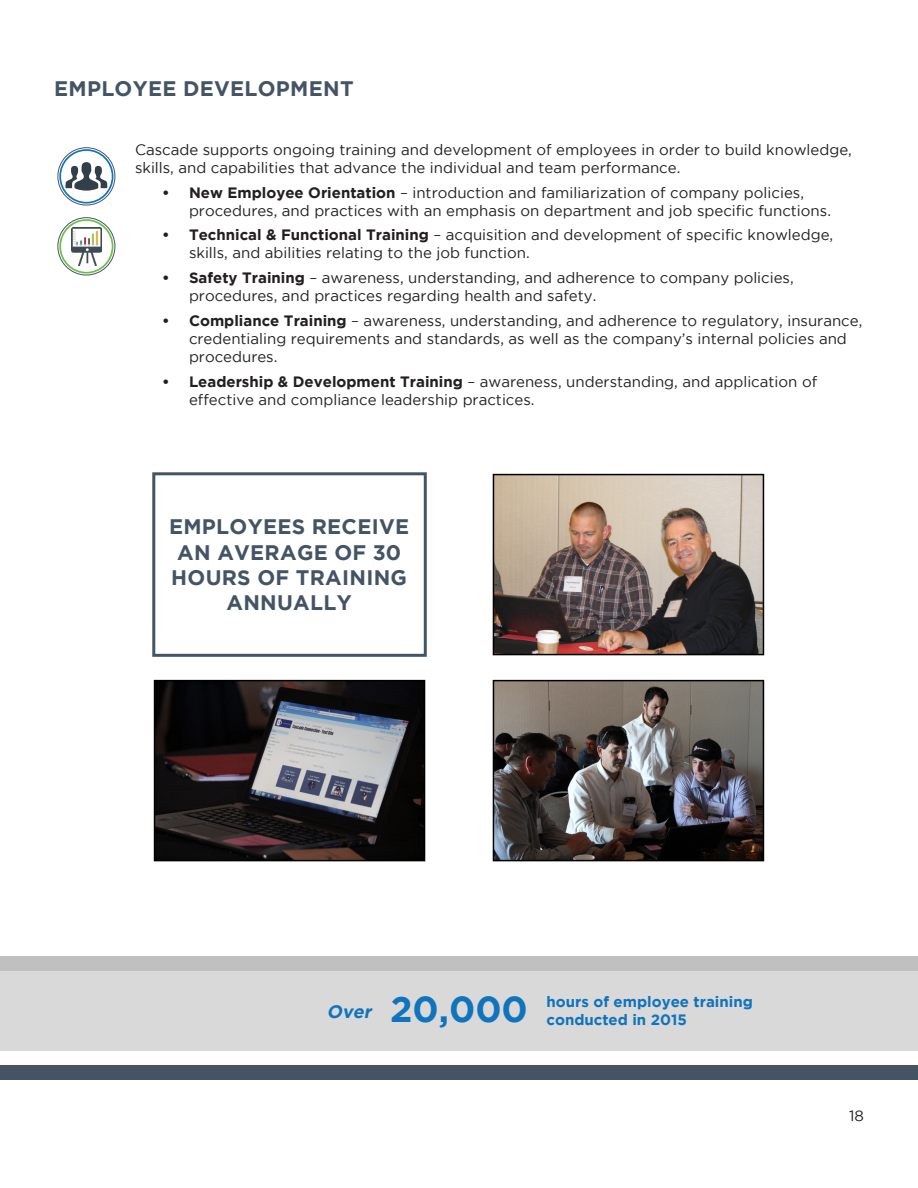
<style>
.page{position:relative;width:918px;height:1188px;background:#fff}
.page>*{position:absolute;margin:0;border:0;box-sizing:border-box;transform-origin:0 0}
.Page_Highlight{font:700 36px "Gotham";color:#1074bc}
.Sub-Sub_Header{font:700 21px/25.2px "Gotham";letter-spacing:.015em;color:#445465;text-align:center}
.Page_Highlight-2{font:italic 700 18px "Gotham";color:#1074bc}
.t1{font:15px/18px "Gotham";color:#231f20}
.Page_Highlight-3{font:700 15px "Gotham";color:#1074bc}
.s1{font-weight:700}
</style>
<div class="page">
<div style="left:0;top:1065px;width:918px;height:15px;background:#445465"></div>
<div style="left:0;top:971px;width:918px;height:80px;background:#d9d9d9"></div>
<div style="left:0;top:956px;width:918px;height:15px;background:#c0c0c0"></div>
<div style="left:152px;top:472px;width:275px;height:185px;border:3px solid #445465"></div>
<div style="left:58px;top:147px;width:57px;height:58px;border:1px solid #455565;border-radius:50%"></div>
<svg style="left:59px;top:149px;width:54px;height:55px"></svg>
<div style="left:58px;top:217px;width:57px;height:58px;border:1px solid #455565;border-radius:50%"></div>
<svg style="left:59px;top:219px;width:54px;height:55px"></svg>
<img style="left:71px;top:227px;width:31px;height:39px">
<img style="left:496px;top:477px;width:265px;height:175px">
<div style="left:493px;top:474px;width:271px;height:181px;border:2px solid #000"></div>
<img style="left:157px;top:683px;width:265px;height:175px">
<div style="left:154px;top:680px;width:271px;height:181px;border:2px solid #000"></div>
<img style="left:496px;top:683px;width:265px;height:175px">
<div style="left:493px;top:680px;width:271px;height:181px;border:2px solid #000"></div>
<h3 class="Sub-Sub_Header" style="left:54px;top:76px;width:301px">EMPLOYEE DEVELOPMENT</h3>
<p class="t1" style="left:135px;top:140px;width:718px">Cascade supports ongoing training and development of employees in order to build knowledge, skills, and capabilities that advance the individual and team performance.</p>
<p class="t1" style="left:189px;top:183px;width:644px;text-indent:-27px"><span class="s1">• New Employee Orientation</span> – introduction and familiarization of company policies, procedures, and practices with an emphasis on department and job specific functions.</p>
<p class="t1" style="left:189px;top:226px;width:646px;text-indent:-27px"><span class="s1">• Technical &amp; Functional Training</span> – acquisition and development of specific knowledge, skills, and abilities relating to the job function.</p>
<p class="t1" style="left:189px;top:269px;width:606px;text-indent:-27px"><span class="s1">• Safety Training</span> – awareness, understanding, and adherence to company policies, procedures, and practices regarding health and safety.</p>
<p class="t1" style="left:189px;top:311px;width:675px;text-indent:-27px"><span class="s1">• Compliance Training</span> – awareness, understanding, and adherence to regulatory, insurance, credentialing requirements and standards, as well as the company’s internal policies and procedures.</p>
<p class="t1" style="left:189px;top:372px;width:630px;text-indent:-27px"><span class="s1">• Leadership &amp; Development Training</span> – awareness, understanding, and application of effective and compliance leadership practices.</p>
<p class="Sub-Sub_Header" style="left:169px;top:514px;width:242px">EMPLOYEES RECEIVE<br>AN AVERAGE OF 30<br>HOURS OF TRAINING<br>ANNUALLY</p>
<p class="Page_Highlight-2" style="left:327px;top:1002px;width:50px">Over</p>
<p class="Page_Highlight" style="left:390px;top:989px;width:139px">20,000</p>
<p class="Page_Highlight-3" style="left:546px;top:993px;width:208px">hours of employee training</p>
<p class="Page_Highlight-3" style="left:546px;top:1011px;width:142px">conducted in 2015</p>
<p class="t1" style="left:849px;top:1106px;width:16px">18</p>
</div>
